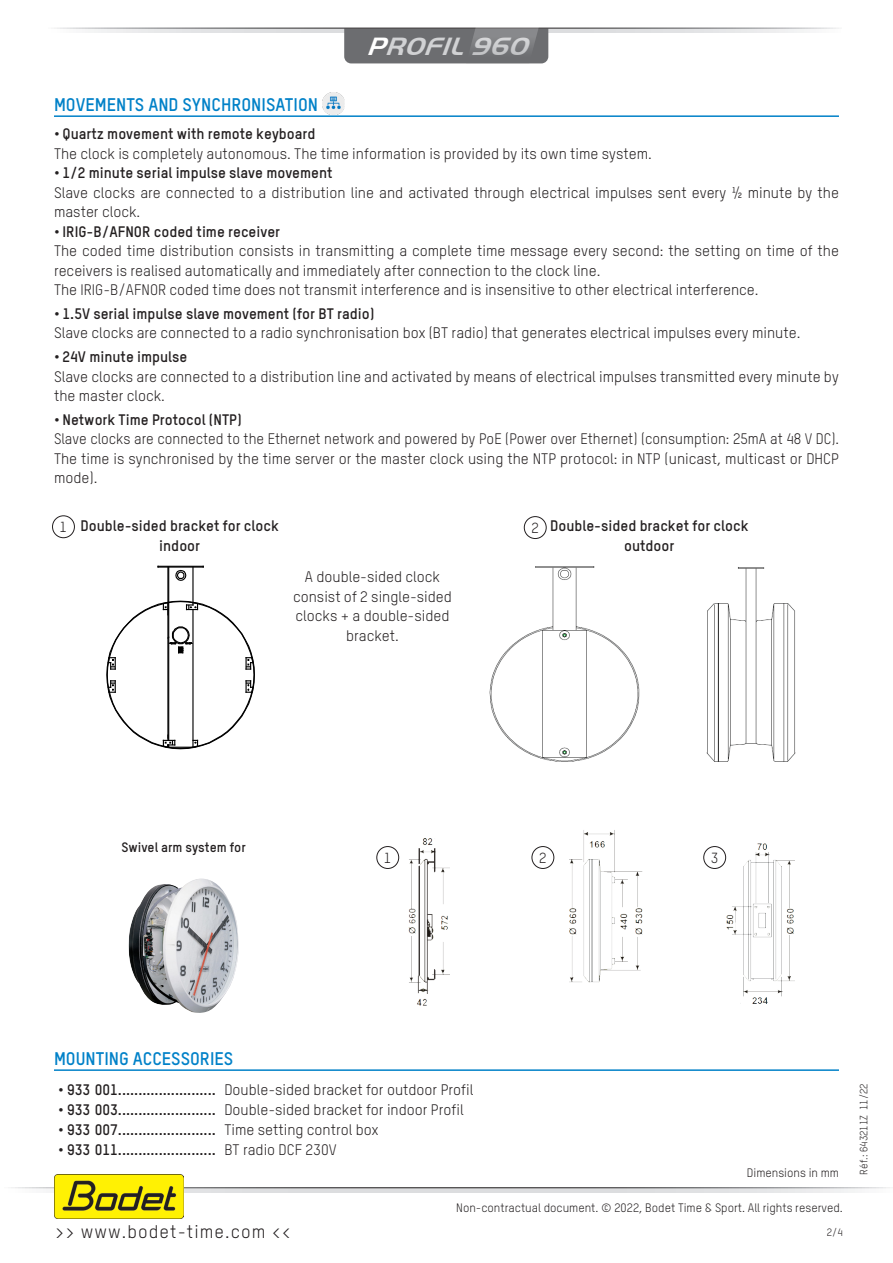
<style>
.page{position:relative;width:893px;height:1263px;background:#fff}
.page>*{position:absolute;margin:0;border:0;box-sizing:border-box;transform-origin:0 0}
.t1{font:italic 700 25.8px "Handel Got D";color:#d1d2d4}
.Titre{font:700 18px "TSTARPRO";color:#0081c8}
.t2{font:18px "TSTARPRO";letter-spacing:.06em;color:#231f20}
.t3{font:15px/19.5px "TSTARPRO";color:#231f20}
.t4{font:700 15px "TSTARPRO";color:#231f20}
.t5{font:15px/19.5px "TSTARPRO";color:#231f20;text-align:justify;scale:.96 1}
.t6{font:14.4px "TSTARPRO";color:#231f20}
.t7{font:700 13.5px "TSTARPRO";color:#231f20}
.t8{font:12px "TSTARPRO";color:#231f20}
.t9{font:10.5px "TSTARPRO";color:#231f20}
.s1{color:#fff}
</style>
<div class="page">
<svg style="left:88px;top:29px;width:719px;height:4px;background:#e3e4e6"></svg>
<svg style="left:344px;top:27px;width:204px;height:36px;background:#727375"></svg>
<svg style="left:18px;top:1188px;width:865px;height:4px;background:#d6d7d9"></svg>
<img style="left:55px;top:1175px;width:129px;height:43px">
<img style="left:395px;top:839px;width:55px;height:167px">
<div style="left:376px;top:846px;width:23px;height:23px;border:1px solid #231f20;border-radius:50%"></div>
<img style="left:569px;top:830px;width:74px;height:153px">
<div style="left:531px;top:846px;width:23px;height:23px;border:1px solid #231f20;border-radius:50%"></div>
<img style="left:707px;top:843px;width:88px;height:161px">
<div style="left:703px;top:846px;width:23px;height:23px;border:1px solid #231f20;border-radius:50%"></div>
<hr style="left:54px;top:115px;width:785px;height:2px;background:#0081c8">
<hr style="left:54px;top:1069px;width:785px;height:2px;background:#0081c8">
<img style="left:323px;top:93px;width:22px;height:21px">
<img style="left:128px;top:879px;width:111px;height:134px">
<img style="left:489px;top:566px;width:307px;height:196px">
<hr style="left:158px;top:566px;width:45px;height:2px;background:#000">
<svg style="left:175px;top:569px;width:12px;height:12px"></svg>
<hr style="left:167px;top:567px;width:2px;height:35px;background:#000">
<hr style="left:192px;top:567px;width:2px;height:35px;background:#000">
<svg style="left:106px;top:600px;width:149px;height:150px"></svg>
<div style="left:524px;top:516px;width:23px;height:23px;border:1px solid #231f20;border-radius:50%"></div>
<div style="left:52px;top:515px;width:23px;height:23px;border:1px solid #231f20;border-radius:50%"></div>
<h1 class="t1" style="left:366px;top:30px;width:173px"><span class="s1">P</span>ROFIL960</h1>
<p class="Titre" style="left:54px;top:93px;width:266px">MOVEMENTS AND SYNCHRONISATION</p>
<p class="t4" style="left:54px;top:124px;width:263px">• Quartz movement with remote keyboard</p>
<p class="t3" style="left:54px;top:143px;width:600px">The clock is completely autonomous. The time information is provided by its own time system.</p>
<p class="t4" style="left:54px;top:163px;width:280px">• 1/2 minute serial impulse slave movement</p>
<p class="t3" style="left:54px;top:182px;width:786px">Slave clocks are connected to a distribution line and activated through electrical impulses sent every ½ minute by the master clock.</p>
<p class="t4" style="left:54px;top:222px;width:228px">• IRIG-B/AFNOR coded time receiver</p>
<p class="t3" style="left:54px;top:241px;width:786px">The coded time distribution consists in transmitting a complete time message every second: the setting on time of the receivers is realised automatically and immediately after connection to the clock line.</p>
<p class="t3" style="left:54px;top:280px;width:706px">The IRIG-B/AFNOR coded time does not transmit interference and is insensitive to other electrical interference.</p>
<p class="t4" style="left:54px;top:304px;width:322px">• 1.5V serial impulse slave movement (for BT radio)</p>
<p class="t3" style="left:54px;top:323px;width:748px">Slave clocks are connected to a radio synchronisation box (BT radio) that generates electrical impulses every minute.</p>
<p class="t4" style="left:54px;top:347px;width:135px">• 24V minute impulse</p>
<p class="t3" style="left:54px;top:366px;width:786px">Slave clocks are connected to a distribution line and activated by means of electrical impulses transmitted every minute by the master clock.</p>
<p class="t4" style="left:54px;top:410px;width:189px">• Network Time Protocol (NTP)</p>
<p class="t5" style="left:54px;top:429px;width:819px">Slave clocks are connected to the Ethernet network and powered by PoE (Power over Ethernet) (consumption: 25mA at 48 V DC).<br>The time is synchronised by the time server or the master clock using the NTP protocol: in NTP (unicast, multicast or DHCP mode).</p>
<p class="t4" style="left:81px;top:516px;width:200px">Double-sided bracket for clock</p>
<p class="t4" style="left:159px;top:536px;width:42px">indoor</p>
<p class="t6" style="left:60px;top:518px;width:9px">1</p>
<p class="t6" style="left:531px;top:519px;width:9px">2</p>
<p class="t3" style="left:305px;top:567px;width:137px">A double-sided clock</p>
<p class="t3" style="left:293px;top:586px;width:160px">consist of 2 single-sided</p>
<p class="t3" style="left:295px;top:606px;width:155px">clocks + a double-sided</p>
<p class="t3" style="left:346px;top:625px;width:54px">bracket.</p>
<p class="t4" style="left:550px;top:516px;width:200px">Double-sided bracket for clock</p>
<p class="t4" style="left:624px;top:536px;width:52px">outdoor</p>
<p class="t7" style="left:121px;top:838px;width:126px">Swivel arm system for</p>
<p class="t6" style="left:384px;top:849px;width:9px">1</p>
<p class="t6" style="left:539px;top:849px;width:9px">2</p>
<p class="t6" style="left:711px;top:849px;width:9px">3</p>
<p class="Titre" style="left:54px;top:1047px;width:181px">MOUNTING ACCESSORIES</p>
<p class="t4" style="left:58px;top:1080px;width:159px">• 933 001........................</p>
<p class="t3" style="left:224px;top:1080px;width:251px">Double-sided bracket for outdoor Profil</p>
<p class="t4" style="left:58px;top:1100px;width:159px">• 933 003........................</p>
<p class="t3" style="left:224px;top:1100px;width:241px">Double-sided bracket for indoor Profil</p>
<p class="t4" style="left:58px;top:1120px;width:159px">• 933 007........................</p>
<p class="t3" style="left:224px;top:1120px;width:156px">Time setting control box</p>
<p class="t4" style="left:58px;top:1140px;width:159px">• 933 011........................</p>
<p class="t3" style="left:224px;top:1140px;width:114px">BT radio DCF 230V</p>
<p class="t8" style="left:747px;top:1165px;width:94px">Dimensions in mm</p>
<p class="t2" style="left:55px;top:1220px;width:237px">&gt;&gt; www.bodet-time.com &lt;&lt;</p>
<p class="t8" style="left:456px;top:1201px;width:388px">Non-contractual document. © 2022, Bodet Time &amp; Sport. All rights reserved.</p>
<p class="t9" style="left:827px;top:1226px;width:18px">2/4</p>
<p class="t9" style="left:857px;top:1174px;width:93px;rotate:-90deg">Réf.: 643211Z 11/22</p>
</div>
